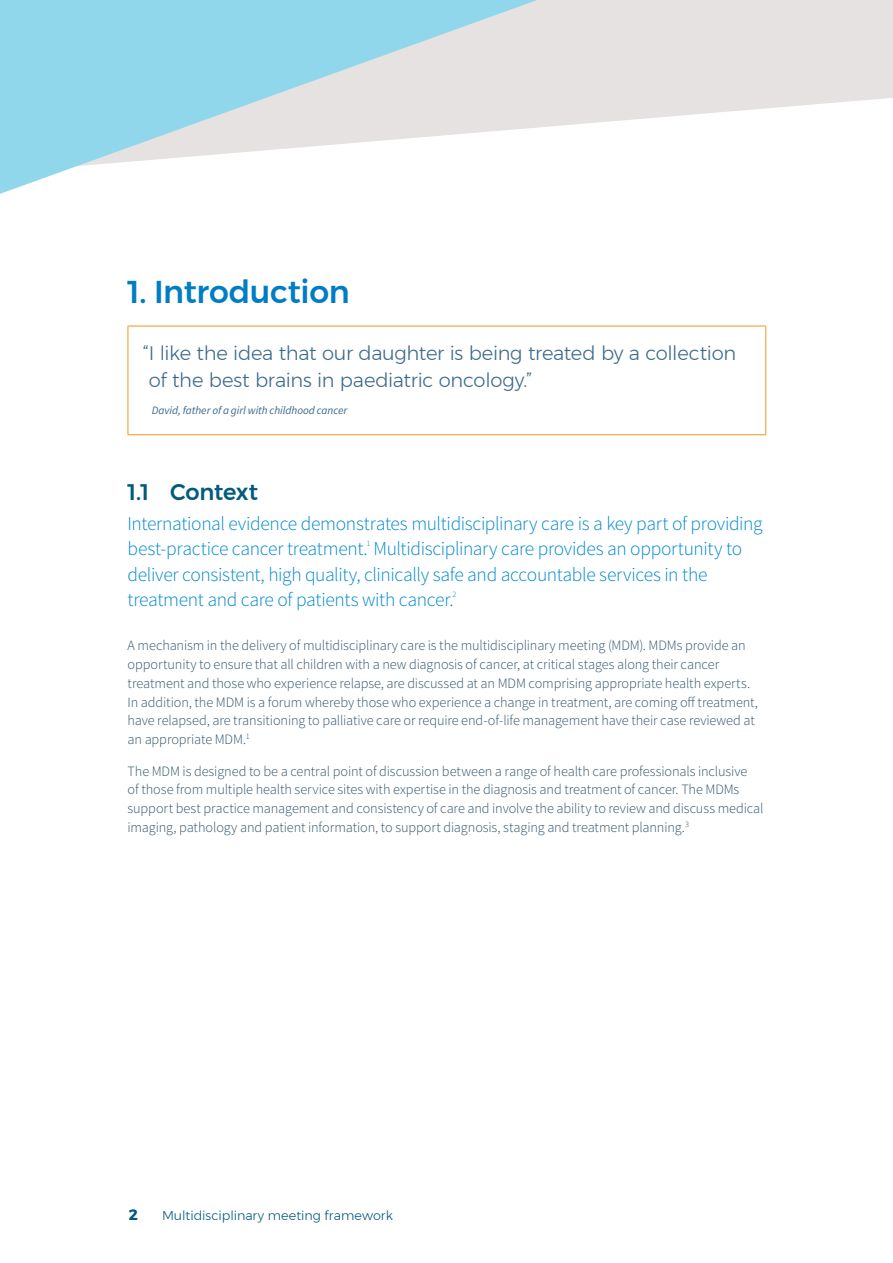
<style>
.page{position:relative;width:893px;height:1263px;background:#fff}
.page>*{position:absolute;margin:0;border:0;box-sizing:border-box;transform-origin:0 0}
.Heading_1_before_sub{font:500 31.5px "Montserrat";letter-spacing:-.01em;color:#007dc5}
.Heading_2_1_for_MMF{font:500 22.5px "Montserrat";letter-spacing:-.01em;color:#005b7e}
.Intro_para{font:300 19.5px/25.5px "Source Sans Pro";letter-spacing:-.02em;color:#0089cc}
.Heading_1_before_sub-2{font:300 19.5px/27px "Montserrat";letter-spacing:-.015em;color:#3c6a8b}
.t1{font:700 15px "Montserrat";color:#005b7e}
.Body{font:300 14.25px/18.8px "Source Sans Pro";letter-spacing:-.01em;color:#2e536e}
.t2{font:300 12.75px "Montserrat";color:#005b7e}
.Body_-_References{font:italic 11.25px "Source Sans Pro";letter-spacing:-.005em;color:#3c6a8b}
.Intro_para-2{font:300 8.25px "Source Sans Pro";color:#0089cc}
</style>
<div class="page">
<svg style="left:596px;top:0;width:297px;height:123px;background:#e7e4e4"></svg>
<svg style="left:0;top:0;width:596px;height:194px"></svg>
<hr style="left:128px;top:326px;width:638px;height:1px;background:#f7941e">
<hr style="left:128px;top:326px;width:1px;height:108px;background:#f7941e">
<hr style="left:765px;top:326px;width:1px;height:108px;background:#f7941e">
<hr style="left:128px;top:434px;width:638px;height:1px;background:#f7941e">
<p class="Heading_1_before_sub" style="left:128px;top:267px;width:224px">1. Introduction</p>
<p class="Heading_1_before_sub-2" style="left:149px;top:339px;width:589px;text-indent:-6px">“I like the idea that our daughter is being treated by a collection of the best brains in paediatric oncology.”</p>
<p class="Body_-_References" style="left:152px;top:403px;width:197px">David, father of a girl with childhood cancer</p>
<p class="Heading_2_1_for_MMF" style="left:128px;top:474px;width:132px">1.1 Context</p>
<p class="Intro_para" style="left:128px;top:510px;width:636px">International evidence demonstrates multidisciplinary care is a key part of providing best-practice cancer treatment. Multidisciplinary care provides an opportunity to</p>
<p class="Intro_para-2" style="left:366px;top:538px;width:5px">1</p>
<p class="Intro_para" style="left:128px;top:561px;width:581px">deliver consistent, high quality, clinically safe and accountable services in the treatment and care of patients with cancer.</p>
<p class="Intro_para-2" style="left:452px;top:589px;width:5px">2</p>
<p class="Body" style="left:128px;top:636px;width:632px">A mechanism in the delivery of multidisciplinary care is the multidisciplinary meeting (MDM). MDMs provide an opportunity to ensure that all children with a new diagnosis of cancer, at critical stages along their cancer treatment and those who experience relapse, are discussed at an MDM comprising appropriate health experts.<br>In addition, the MDM is a forum whereby those who experience a change in treatment, are coming off treatment, have relapsed, are transitioning to palliative care or require end-of-life management have their case reviewed at an appropriate MDM.<sup>1</sup></p>
<p class="Body" style="left:128px;top:762px;width:638px">The MDM is designed to be a central point of discussion between a range of health care professionals inclusive<br>of those from multiple health service sites with expertise in the diagnosis and treatment of cancer. The MDMs support best practice management and consistency of care and involve the ability to review and discuss medical imaging, pathology and patient information, to support diagnosis, staging and treatment planning.<sup>3</sup></p>
<p class="t1" style="left:129px;top:1203px;width:11px">2</p>
<p class="t2" style="left:162px;top:1206px;width:232px">Multidisciplinary meeting framework</p>
</div>
